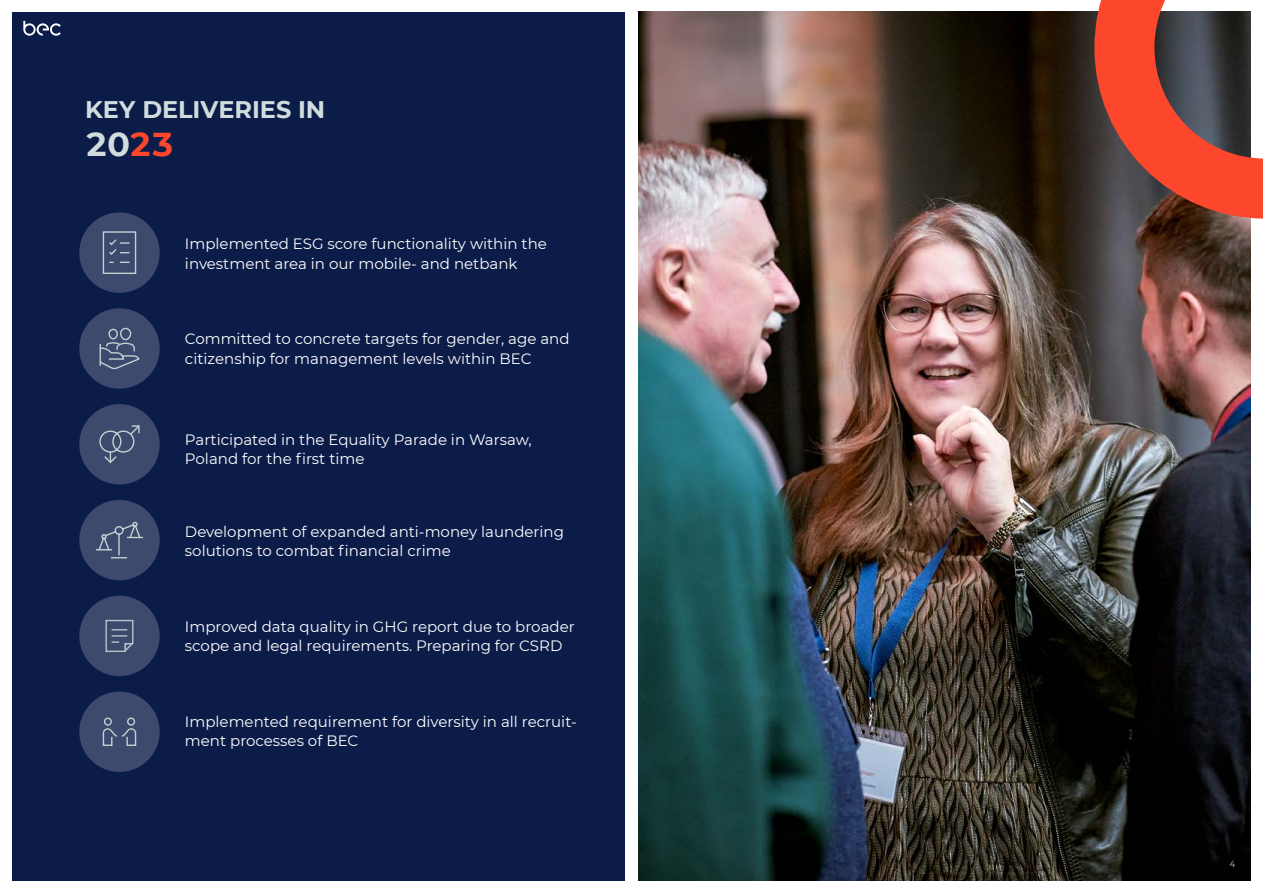
<style>
.page{position:relative;width:1263px;height:893px;background:#fff}
.page>*{position:absolute;margin:0;border:0;box-sizing:border-box;transform-origin:0 0}
.t1{font:700 33px "BEC Montserrat";color:#d1dddd}
.t2{font:700 24px "BEC Montserrat";color:#d1dddd}
.t3{font:15px/19.5px "BEC Montserrat";color:#fff}
.t4{font:9px "BEC Montserrat";color:#b3c7c7}
.s1{color:#fd472c}
</style>
<div class="page">
<div style="left:12px;top:12px;width:613px;height:869px;background:#0c1c49"></div>
<img style="left:638px;top:12px;width:613px;height:869px">
<svg style="left:1094px;top:0;width:169px;height:219px;background:#a15247"></svg>
<div style="left:79px;top:212px;width:81px;height:81px;background:#3d496d;border-radius:50%"></div>
<div style="left:79px;top:308px;width:81px;height:81px;background:#3d496d;border-radius:50%"></div>
<div style="left:79px;top:404px;width:81px;height:80px;background:#3d496d;border-radius:50%"></div>
<div style="left:79px;top:500px;width:81px;height:80px;background:#3d496d;border-radius:50%"></div>
<div style="left:79px;top:596px;width:81px;height:80px;background:#3d496d;border-radius:50%"></div>
<div style="left:79px;top:691px;width:81px;height:81px;background:#3d496d;border-radius:50%"></div>
<svg style="left:23px;top:21px;width:38px;height:15px"></svg>
<svg style="left:99px;top:327px;width:41px;height:43px"></svg>
<div style="left:104px;top:717px;width:8px;height:9px;border:1px solid #c2d2d2;border-radius:50%"></div>
<div style="left:127px;top:717px;width:8px;height:9px;border:1px solid #c2d2d2;border-radius:50%"></div>
<svg style="left:102px;top:728px;width:35px;height:18px"></svg>
<svg style="left:96px;top:521px;width:47px;height:38px"></svg>
<svg style="left:105px;top:619px;width:29px;height:33px"></svg>
<svg style="left:102px;top:231px;width:35px;height:43px"></svg>
<svg style="left:99px;top:425px;width:41px;height:39px"></svg>
<h2 class="t2" style="left:85px;top:92px;width:242px">KEY DELIVERIES IN</h2>
<h1 class="t1" style="left:85px;top:120px;width:91px">20<span class="s1">23</span></h1>
<p class="t3" style="left:185px;top:234px;width:363px">Implemented ESG score functionality within the investment area in our mobile- and netbank</p>
<p class="t3" style="left:185px;top:329px;width:386px">Committed to concrete targets for gender, age and citizenship for management levels within BEC</p>
<p class="t3" style="left:185px;top:429px;width:348px">Participated in the Equality Parade in Warsaw,<br>Poland for the first time</p>
<p class="t3" style="left:185px;top:521px;width:380px">Development of expanded anti-money laundering solutions to combat financial crime</p>
<p class="t3" style="left:185px;top:616px;width:391px">Improved data quality in GHG report due to broader scope and legal requirements. Preparing for CSRD</p>
<p class="t3" style="left:185px;top:711px;width:393px">Implemented requirement for diversity in all recruit&shy;ment processes of BEC</p>
<p class="t4" style="left:1229px;top:857px;width:8px">4</p>
</div>
